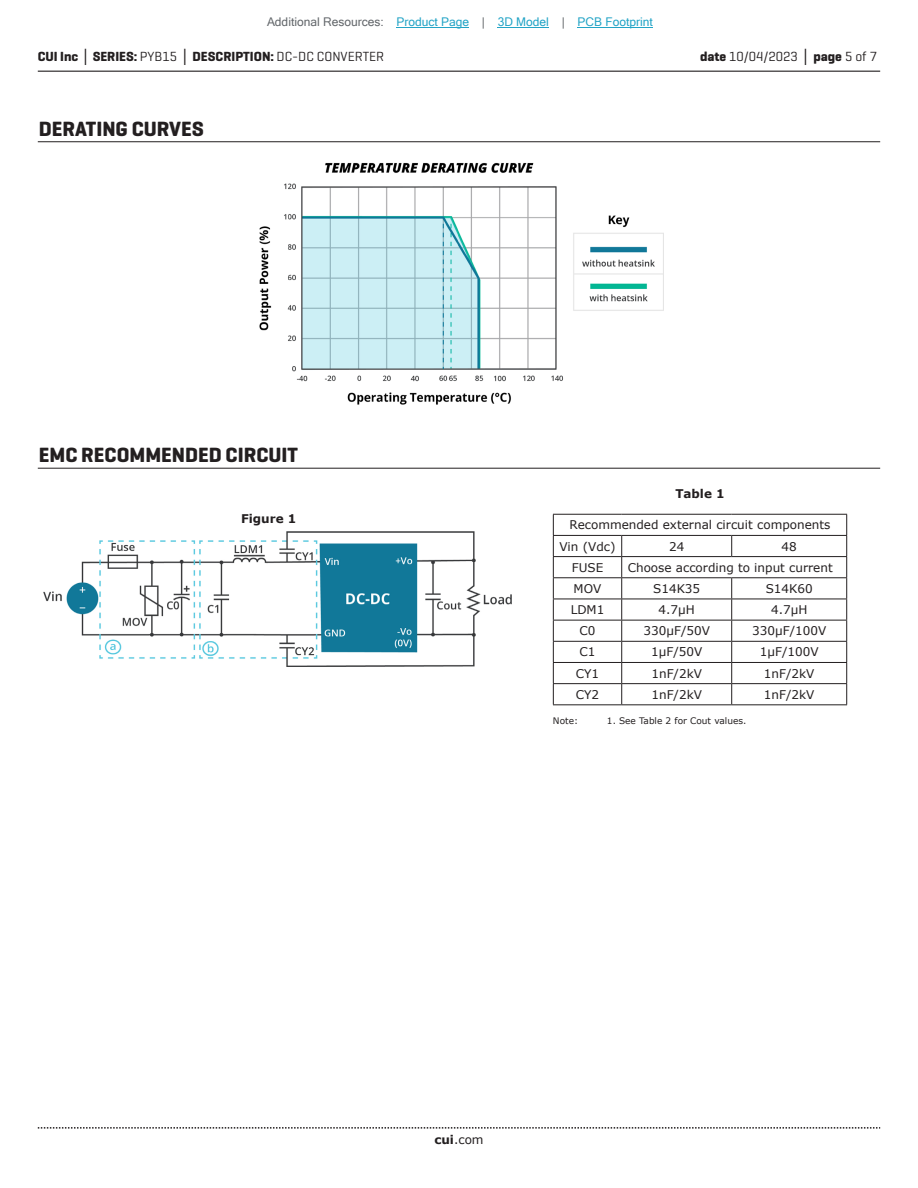
<style>
.page{position:relative;width:918px;height:1188px;background:#fff}
.page>*{position:absolute;margin:0;border:0;box-sizing:border-box;transform-origin:0 0}
.t1{font:700 21px "Geogrotesque";color:#231f20}
.t2{font:700 13.5px "Geogrotesque";color:#231f20}
.t3{font:13.5px "Geogrotesque";color:#231f20}
.t4{font:12px/21.1px "Verdana";color:#231f20}
.t5{font:12px "Microsoft Sans Serif";color:#23a4c6}
.t6{font:700 12px "Verdana";color:#231f20}
.t7{font:9px "Verdana";color:#231f20}
.s1{color:#63676b}
.s2{font-family:"Verdana"}
.s3{font-weight:400}
.s4{font-weight:700}
.s5{font-family:"Verdana";font-weight:700}
</style>
<div class="page">
<hr style="left:38px;top:71px;width:842px;height:1px;background:#231f20">
<svg style="left:38px;top:1127px;width:842px;height:2px"></svg>
<hr style="left:553px;top:514px;width:69px;height:1px;background:#231f20">
<hr style="left:622px;top:514px;width:110px;height:1px;background:#231f20">
<hr style="left:732px;top:514px;width:115px;height:1px;background:#231f20">
<hr style="left:553px;top:535px;width:69px;height:1px;background:#231f20">
<hr style="left:622px;top:535px;width:110px;height:1px;background:#231f20">
<hr style="left:732px;top:535px;width:115px;height:1px;background:#231f20">
<svg style="left:731px;top:536px;width:1px;height:20px"></svg>
<hr style="left:553px;top:556px;width:69px;height:1px;background:#231f20">
<hr style="left:622px;top:556px;width:110px;height:1px;background:#231f20">
<hr style="left:732px;top:556px;width:115px;height:1px;background:#231f20">
<hr style="left:553px;top:577px;width:69px;height:1px;background:#231f20">
<hr style="left:622px;top:577px;width:110px;height:1px;background:#231f20">
<hr style="left:732px;top:577px;width:115px;height:1px;background:#231f20">
<hr style="left:553px;top:599px;width:69px;height:1px;background:#231f20">
<hr style="left:622px;top:599px;width:110px;height:1px;background:#231f20">
<hr style="left:732px;top:599px;width:115px;height:1px;background:#231f20">
<hr style="left:553px;top:620px;width:69px;height:1px;background:#231f20">
<hr style="left:622px;top:620px;width:110px;height:1px;background:#231f20">
<hr style="left:732px;top:620px;width:115px;height:1px;background:#231f20">
<hr style="left:553px;top:641px;width:69px;height:1px;background:#231f20">
<hr style="left:622px;top:641px;width:110px;height:1px;background:#231f20">
<hr style="left:732px;top:641px;width:115px;height:1px;background:#231f20">
<hr style="left:553px;top:662px;width:69px;height:1px;background:#231f20">
<hr style="left:622px;top:662px;width:110px;height:1px;background:#231f20">
<hr style="left:732px;top:662px;width:115px;height:1px;background:#231f20">
<hr style="left:553px;top:683px;width:69px;height:1px;background:#231f20">
<svg style="left:553px;top:515px;width:1px;height:189px"></svg>
<hr style="left:622px;top:683px;width:110px;height:1px;background:#231f20">
<svg style="left:621px;top:536px;width:1px;height:168px"></svg>
<hr style="left:732px;top:683px;width:115px;height:1px;background:#231f20">
<svg style="left:731px;top:578px;width:1px;height:126px"></svg>
<svg style="left:846px;top:515px;width:1px;height:189px"></svg>
<hr style="left:553px;top:704px;width:69px;height:1px;background:#231f20">
<hr style="left:622px;top:704px;width:110px;height:1px;background:#231f20">
<hr style="left:732px;top:704px;width:115px;height:1px;background:#231f20">
<hr style="left:38px;top:468px;width:842px;height:1px;background:#231f20">
<hr style="left:38px;top:141px;width:842px;height:1px;background:#231f20">
<img style="left:259px;top:162px;width:405px;height:243px">
<img style="left:43px;top:531px;width:469px;height:136px">
<hr style="left:397px;top:27px;width:72px;height:1px;background:#23a4c6">
<hr style="left:498px;top:27px;width:51px;height:1px;background:#23a4c6">
<hr style="left:578px;top:27px;width:75px;height:1px;background:#23a4c6">
<p class="t5" style="left:267px;top:15px;width:387px"><span class="s1">Additional Resources:</span> Product Page <span class="s1">|</span> 3D Model <span class="s1">|</span> PCB Footprint</p>
<p class="t2" style="left:38px;top:48px;width:348px">CUI Inc <span class="s2">│</span> SERIES: <span class="s3">PYB15</span> <span class="s2">│</span> DESCRIPTION: <span class="s3">DC-DC CONVERTER</span></p>
<p class="t3" style="left:700px;top:48px;width:179px"><span class="s4">date</span> 10/04/2023 <span class="s5">│</span> <span class="s4">page</span> 5 of 7</p>
<h1 class="t1" style="left:39px;top:116px;width:167px">DERATING CURVES</h1>
<h1 class="t1" style="left:39px;top:442px;width:261px">EMC RECOMMENDED CIRCUIT</h1>
<p class="t6" style="left:241px;top:510px;width:57px">Figure 1</p>
<p class="t6" style="left:675px;top:485px;width:51px">Table 1</p>
<p class="t4" style="left:559px;top:514px;width:272px;text-indent:10px">Recommended external circuit components<br>Vin (Vdc)</p>
<p class="t4" style="left:669px;top:536px;width:17px">24</p>
<p class="t4" style="left:782px;top:536px;width:17px">48</p>
<p class="t4" style="left:572px;top:557px;width:33px">FUSE</p>
<p class="t4" style="left:628px;top:557px;width:207px">Choose according to input current</p>
<p class="t4" style="left:574px;top:578px;width:29px">MOV</p>
<p class="t4" style="left:653px;top:578px;width:49px">S14K35</p>
<p class="t4" style="left:766px;top:578px;width:49px">S14K60</p>
<p class="t4" style="left:571px;top:599px;width:35px">LDM1</p>
<p class="t4" style="left:659px;top:599px;width:38px">4.7μH</p>
<p class="t4" style="left:771px;top:599px;width:38px">4.7μH</p>
<p class="t4" style="left:580px;top:620px;width:18px">C0</p>
<p class="t4" style="left:644px;top:620px;width:68px">330μF/50V</p>
<p class="t4" style="left:752px;top:620px;width:76px">330μF/100V</p>
<p class="t4" style="left:580px;top:641px;width:18px">C1</p>
<p class="t4" style="left:651px;top:641px;width:53px">1μF/50V</p>
<p class="t4" style="left:760px;top:641px;width:60px">1μF/100V</p>
<p class="t4" style="left:576px;top:663px;width:25px">CY1</p>
<p class="t4" style="left:651px;top:663px;width:52px">1nF/2kV</p>
<p class="t4" style="left:764px;top:663px;width:52px">1nF/2kV</p>
<p class="t4" style="left:576px;top:684px;width:25px">CY2</p>
<p class="t4" style="left:651px;top:684px;width:52px">1nF/2kV</p>
<p class="t4" style="left:764px;top:684px;width:52px">1nF/2kV</p>
<p class="t7" style="left:553px;top:715px;width:27px">Note:</p>
<p class="t7" style="left:607px;top:715px;width:141px">1. See Table 2 for Cout values.</p>
<p class="t4" style="left:434px;top:1129px;width:51px"><span class="s4">cui</span>.com</p>
</div>
